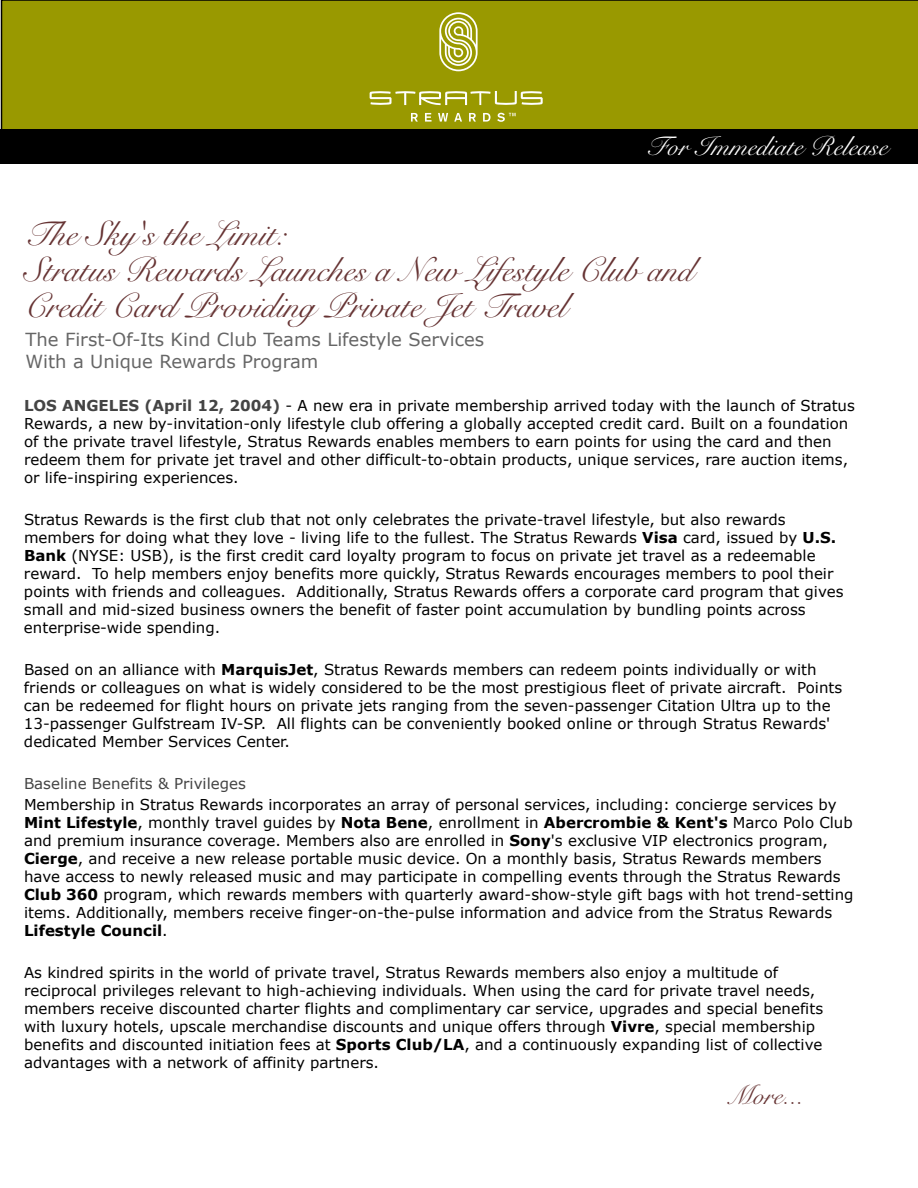
<style>
.page{position:relative;width:918px;height:1188px;background:#fff}
.page>*{position:absolute;margin:0;border:0;box-sizing:border-box;transform-origin:0 0}
.t1{font:34.5px/36px "Snell Roundhand Script";color:#633}
.t2{font:27px "Snell Roundhand Script";color:#fff}
.t3{font:27px "Snell Roundhand Script";color:#633}
.t4{font:18px/21.8px "Verdana";color:#666}
.t5{font:15px/18px "Verdana";color:#000}
.t6{font:15px "Verdana";color:#444}
.s1{font-weight:700;color:#444}
.s2{font-weight:700}
</style>
<div class="page">
<div style="left:1px;top:0;width:917px;height:129px;background:#990"></div>
<div style="left:0;top:129px;width:918px;height:35px;background:#000"></div>
<svg style="left:370px;top:91px;width:173px;height:14px"></svg>
<svg style="left:411px;top:113px;width:7px;height:9px"></svg>
<svg style="left:425px;top:113px;width:7px;height:9px"></svg>
<svg style="left:438px;top:113px;width:10px;height:9px"></svg>
<svg style="left:454px;top:113px;width:8px;height:9px"></svg>
<svg style="left:469px;top:113px;width:7px;height:9px"></svg>
<svg style="left:483px;top:113px;width:7px;height:9px"></svg>
<svg style="left:439px;top:12px;width:39px;height:59px"></svg>
<svg style="left:497px;top:113px;width:19px;height:9px"></svg>
<h2 class="t2" style="left:646px;top:130px;width:243px">For Immediate Release</h2>
<h1 class="t1" style="left:24px;top:217px;width:671px">The Sky's the Limit:<br>Stratus Rewards Launches a New Lifestyle Club and<br>Credit Card Providing Private Jet Travel</h1>
<p class="t4" style="left:26px;top:328px;width:460px">The First-Of-Its Kind Club Teams Lifestyle Services<br>With a Unique Rewards Program</p>
<p class="t5" style="left:24px;top:396px;width:832px"><span class="s1">LOS ANGELES (April 12, 2004)</span> - A new era in private membership arrived today with the launch of Stratus Rewards, a new by-invitation-only lifestyle club offering a globally accepted credit card. Built on a foundation of the private travel lifestyle, Stratus Rewards enables members to earn points for using the card and then redeem them for private jet travel and other difficult-to-obtain products, unique services, rare auction items, or life-inspiring experiences.</p>
<p class="t5" style="left:24px;top:510px;width:821px">Stratus Rewards is the first club that not only celebrates the private-travel lifestyle, but also rewards members for doing what they love - living life to the fullest. The Stratus Rewards <span class="s2">Visa</span> card, issued by <span class="s2">U.S.<br>Bank</span> (NYSE: USB), is the first credit card loyalty program to focus on private jet travel as a redeemable reward. To help members enjoy benefits more quickly, Stratus Rewards encourages members to pool their points with friends and colleagues. Additionally, Stratus Rewards offers a corporate card program that gives small and mid-sized business owners the benefit of faster point accumulation by bundling points across enterprise-wide spending.</p>
<p class="t5" style="left:24px;top:660px;width:820px">Based on an alliance with <span class="s2">MarquisJet</span>, Stratus Rewards members can redeem points individually or with friends or colleagues on what is widely considered to be the most prestigious fleet of private aircraft. Points can be redeemed for flight hours on private jets ranging from the seven-passenger Citation Ultra up to the 13-passenger Gulfstream IV-SP. All flights can be conveniently booked online or through Stratus Rewards' dedicated Member Services Center.</p>
<p class="t6" style="left:24px;top:774px;width:223px">Baseline Benefits &amp; Privileges</p>
<p class="t5" style="left:24px;top:795px;width:831px">Membership in Stratus Rewards incorporates an array of personal services, including: concierge services by <span class="s2">Mint Lifestyle</span>, monthly travel guides by <span class="s2">Nota Bene</span>, enrollment in <span class="s2">Abercrombie &amp; Kent's</span> Marco Polo Club and premium insurance coverage. Members also are enrolled in <span class="s2">Sony</span>'s exclusive VIP electronics program, <span class="s2">Cierge</span>, and receive a new release portable music device. On a monthly basis, Stratus Rewards members have access to newly released music and may participate in compelling events through the Stratus Rewards <span class="s2">Club 360</span> program, which rewards members with quarterly award-show-style gift bags with hot trend-setting items. Additionally, members receive finger-on-the-pulse information and advice from the Stratus Rewards <span class="s2">Lifestyle Council</span>.</p>
<p class="t5" style="left:24px;top:963px;width:801px">As kindred spirits in the world of private travel, Stratus Rewards members also enjoy a multitude of reciprocal privileges relevant to high-achieving individuals. When using the card for private travel needs, members receive discounted charter flights and complimentary car service, upgrades and special benefits with luxury hotels, upscale merchandise discounts and unique offers through <span class="s2">Vivre</span>, special membership benefits and discounted initiation fees at <span class="s2">Sports Club/LA</span>, and a continuously expanding list of collective advantages with a network of affinity partners.</p>
<h2 class="t3" style="left:726px;top:1080px;width:79px">More...</h2>
</div>
